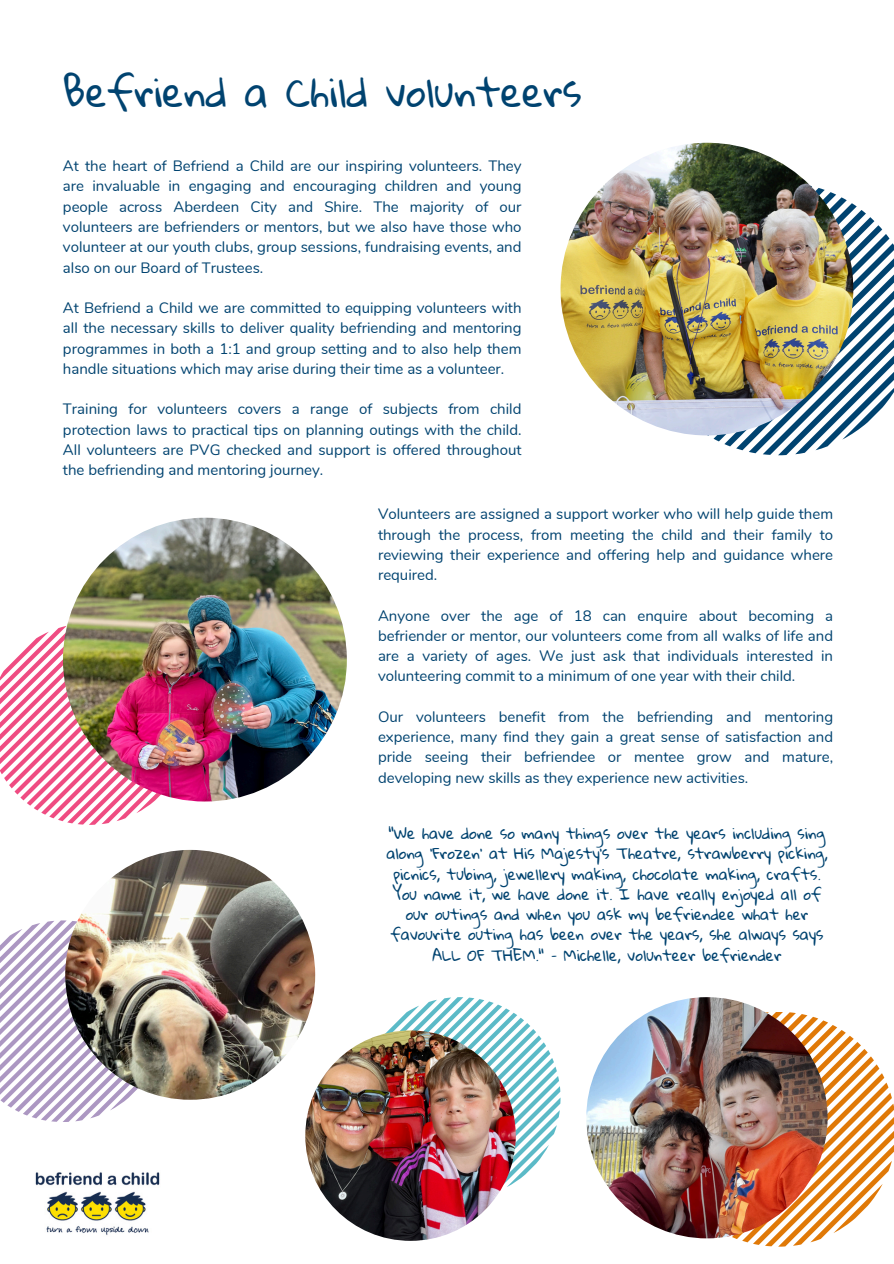
<style>
.page{position:relative;width:894px;height:1264px;background:#fff}
.page>*{position:absolute;margin:0;border:0;box-sizing:border-box;transform-origin:0 0}
.t1{font:39px "Gloria Hallelujah";color:#004370}
.t2{font:15px/20.2px "Nunito";color:#004370;text-align:justify}
.t3{font:15px/20.2px "Gloria Hallelujah";color:#004370;text-align:center}
</style>
<div class="page">
<svg style="left:642px;top:182px;width:251px;height:273px"></svg>
<img style="left:560px;top:143px;width:293px;height:292px;border-radius:50%">
<svg style="left:0;top:623px;width:190px;height:201px"></svg>
<img style="left:63px;top:517px;width:284px;height:284px;border-radius:50%">
<svg style="left:661px;top:1011px;width:232px;height:235px"></svg>
<img style="left:586px;top:997px;width:241px;height:241px;border-radius:50%">
<svg style="left:0;top:920px;width:164px;height:202px"></svg>
<img style="left:65px;top:849px;width:250px;height:250px;border-radius:50%">
<svg style="left:386px;top:997px;width:174px;height:201px"></svg>
<img style="left:305px;top:1030px;width:210px;height:210px;border-radius:50%">
<img style="left:35px;top:1172px;width:125px;height:63px">
<p class="t1" style="left:63px;top:71px;width:520px">Befriend a Child volunteers</p>
<h1 class="t2" style="left:63px;top:156px;width:460px">At the heart of Befriend a Child are our inspiring volunteers. They are invaluable in engaging and encouraging children and young people across Aberdeen City and Shire. The majority of our volunteers are befrienders or mentors, but we also have those who volunteer at our youth clubs, group sessions, fundraising events, and also on our Board of Trustees.</h1>
<p class="t2" style="left:63px;top:298px;width:460px">At Befriend a Child we are committed to equipping volunteers with all the necessary skills to deliver quality befriending and mentoring programmes in both a 1:1 and group setting and to also help them handle situations which may arise during their time as a volunteer.</p>
<p class="t2" style="left:63px;top:399px;width:460px">Training for volunteers covers a range of subjects from child protection laws to practical tips on planning outings with the child.<br>All volunteers are PVG checked and support is offered throughout the befriending and mentoring journey.</p>
<p class="t2" style="left:378px;top:504px;width:456px">Volunteers are assigned a support worker who will help guide them through the process, from meeting the child and their family to reviewing their experience and offering help and guidance where required.</p>
<p class="t2" style="left:378px;top:605px;width:456px">Anyone over the age of 18 can enquire about becoming a befriender or mentor, our volunteers come from all walks of life and are a variety of ages. We just ask that individuals interested in volunteering commit to a minimum of one year with their child.</p>
<p class="t2" style="left:378px;top:707px;width:456px">Our volunteers benefit from the befriending and mentoring experience, many find they gain a great sense of satisfaction and pride seeing their befriendee or mentee grow and mature, developing new skills as they experience new activities.</p>
<p class="t3" style="left:386px;top:823px;width:443px">"We have done so many things over the years including sing along 'Frozen' at His Majesty's Theatre, strawberry picking, picnics, tubing, jewellery making, chocolate making, crafts.<br>You name it, we have done it. I have really enjoyed all of our outings and when you ask my befriendee what her favourite outing has been over the years, she always says</p>
<p class="t3" style="left:432px;top:945px;width:350px">ALL OF THEM." – Michelle, volunteer befriender</p>
</div>
